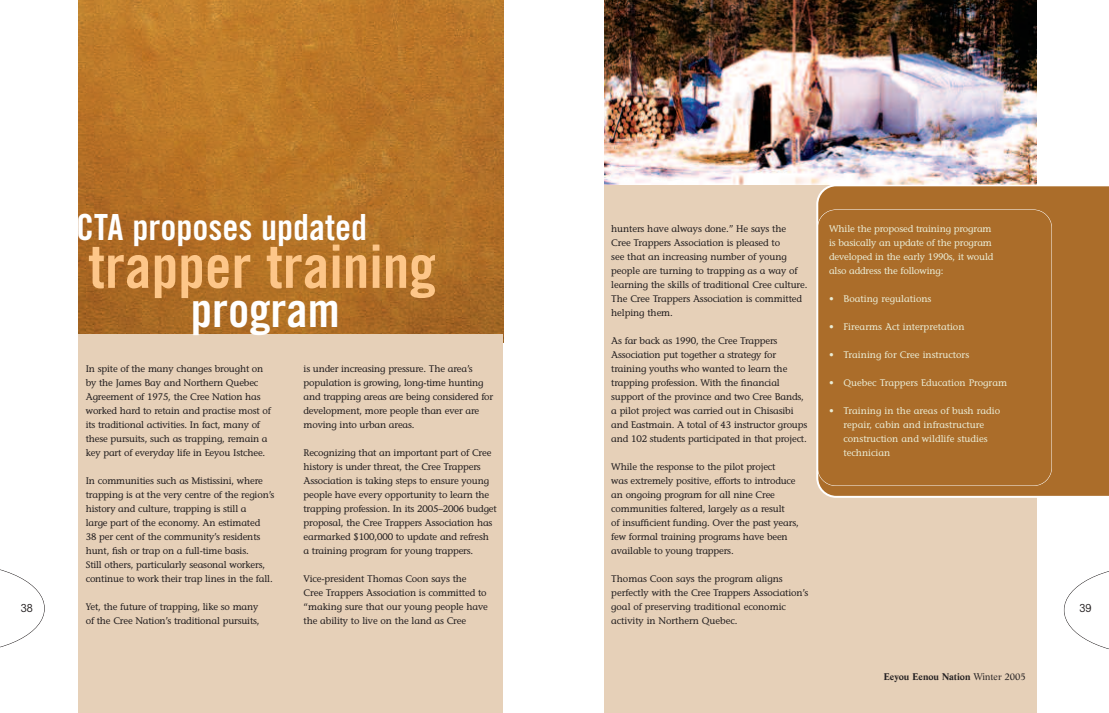
<style>
.page{position:relative;width:1109px;height:713px;background:#fff}
.page>*{position:absolute;margin:0;border:0;box-sizing:border-box;transform-origin:0 0}
.t1{font:60px "Trade Gothic Bold Cond Twenty";color:#fdc689}
.t2{font:48px "Trade Gothic Bold Cond Twenty";color:#fff}
.t3{font:36px "Trade Gothic Bold Cond Twenty";color:#fff}
.t4{font:12px "Avant Garde Cd ITC";color:#231f20}
.t5{font:9.5px/14px "Stone Informal";letter-spacing:-.015em;color:#231f20}
.t6{font:9.5px/14px "Stone Informal";color:#eaecd4}
.t7{font:700 9.5px "Life";color:#231f20}
.s1{font-weight:400}
</style>
<div class="page">
<div style="left:605px;top:25px;width:432px;height:688px;background:#e6d0b8"></div>
<div style="left:816px;top:184px;width:293px;height:314px;background:#ab6d2a"></div>
<img style="left:604px;top:0;width:432px;height:184px">
<svg style="left:1064px;top:571px;width:45px;height:78px"></svg>
<svg style="left:0;top:569px;width:45px;height:79px"></svg>
<img style="left:78px;top:0;width:425px;height:335px">
<div style="left:78px;top:335px;width:425px;height:378px;background:#e6d0b8"></div>
<div style="left:817px;top:209px;width:235px;height:277px;border:1px solid #fff;border-radius:18px"></div>
<h3 class="t3" style="left:76px;top:214px;width:292px">CTA proposes updated</h3>
<h1 class="t1" style="left:88px;top:244px;width:349px">trapper training</h1>
<h2 class="t2" style="left:191px;top:292px;width:151px">program</h2>
<p class="t5" style="left:611px;top:222px;width:198px">hunters have always done.” He says the Cree Trappers Association is pleased to<br>see that an increasing number of young people are turning to trapping as a way of learning the skills of traditional Cree culture.<br>The Cree Trappers Association is committed helping them.</p>
<p class="t5" style="left:611px;top:334px;width:197px">As far back as 1990, the Cree Trappers Association put together a strategy for training youths who wanted to learn the trapping profession. With the financial support of the province and two Cree Bands, a pilot project was carried out in Chisasibi and Eastmain. A total of 43 instructor groups and 102 students participated in that project.</p>
<p class="t5" style="left:611px;top:460px;width:189px">While the response to the pilot project<br>was extremely positive, efforts to introduce an ongoing program for all nine Cree communities faltered, largely as a result<br>of insufficient funding. Over the past years, few formal training programs have been available to young trappers.</p>
<p class="t5" style="left:611px;top:572px;width:198px">Thomas Coon says the program aligns perfectly with the Cree Trappers Association’s goal of preserving traditional economic activity in Northern Quebec.</p>
<p class="t6" style="left:829px;top:222px;width:166px">While the proposed training program is basically an update of the program developed in the early 1990s, it would also address the following:</p>
<p class="t6" style="left:829px;top:292px;width:104px">• Boating regulations</p>
<p class="t6" style="left:829px;top:320px;width:137px">• Firearms Act interpretation</p>
<p class="t6" style="left:829px;top:348px;width:142px">• Training for Cree instructors</p>
<p class="t6" style="left:829px;top:376px;width:180px">• Quebec Trappers Education Program</p>
<p class="t6" style="left:843px;top:404px;width:158px;text-indent:-14px">• Training in the areas of bush radio repair, cabin and infrastructure construction and wildlife studies technician</p>
<p class="t5" style="left:86px;top:362px;width:186px">In spite of the many changes brought on by the James Bay and Northern Quebec Agreement of 1975, the Cree Nation has worked hard to retain and practise most of its traditional activities. In fact, many of these pursuits, such as trapping, remain a key part of everyday life in Eeyou Istchee.</p>
<p class="t5" style="left:86px;top:474px;width:190px">In communities such as Mistissini, where trapping is at the very centre of the region’s history and culture, trapping is still a<br>large part of the economy. An estimated<br>38 per cent of the community’s residents hunt, fish or trap on a full-time basis.<br>Still others, particularly seasonal workers, continue to work their trap lines in the fall.</p>
<p class="t5" style="left:86px;top:600px;width:175px">Yet, the future of trapping, like so many of the Cree Nation’s traditional pursuits,</p>
<p class="t5" style="left:304px;top:362px;width:191px">is under increasing pressure. The area’s population is growing, long-time hunting and trapping areas are being considered for development, more people than ever are moving into urban areas.</p>
<p class="t5" style="left:304px;top:446px;width:195px">Recognizing that an important part of Cree history is under threat, the Cree Trappers Association is taking steps to ensure young people have every opportunity to learn the trapping profession. In its 2005–2006 budget proposal, the Cree Trappers Association has earmarked $100,000 to update and refresh a training program for young trappers.</p>
<p class="t5" style="left:304px;top:572px;width:186px">Vice-president Thomas Coon says the Cree Trappers Association is committed to “making sure that our young people have the ability to live on the land as Cree</p>
<p class="t4" style="left:21px;top:604px;width:14px">38</p>
<p class="t4" style="left:1079px;top:604px;width:13px">39</p>
<p class="t7" style="left:884px;top:673px;width:143px">Eeyou Eenou Nation <span class="s1">Winter 2005</span></p>
</div>
